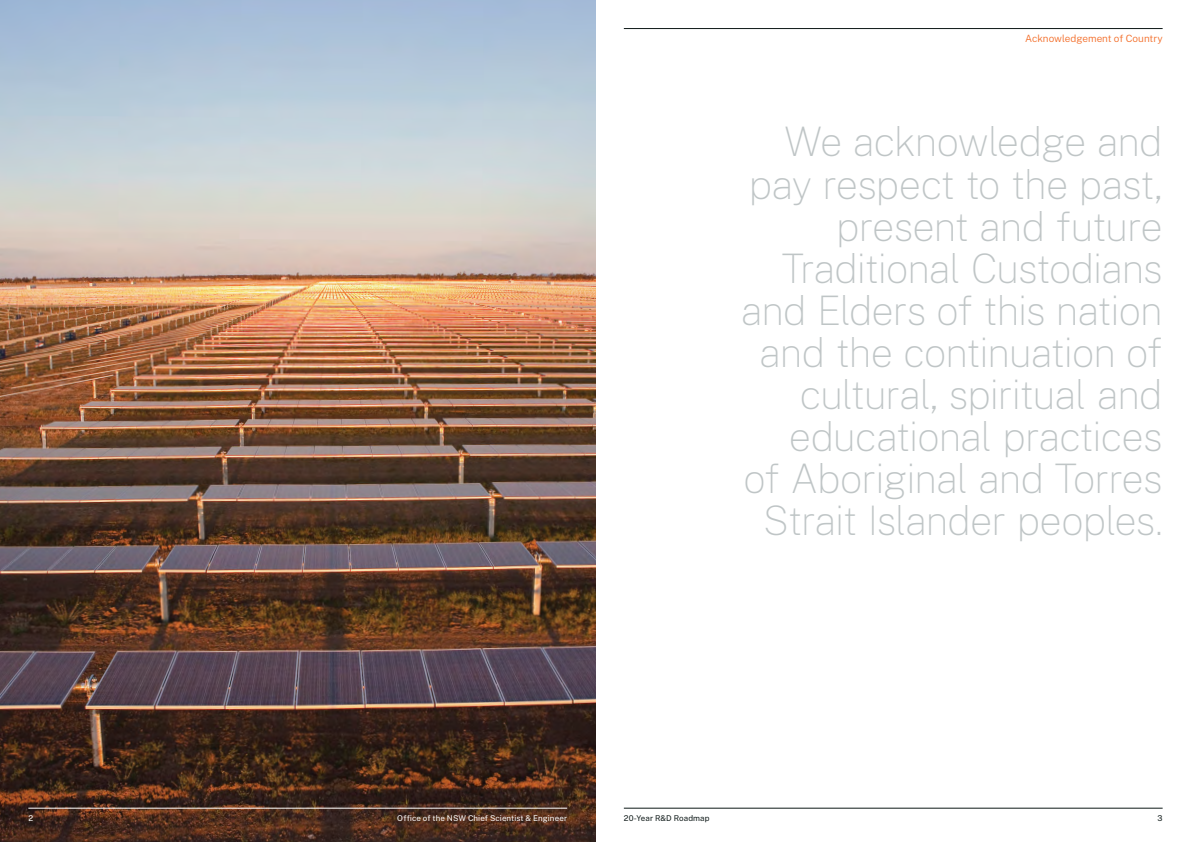
<style>
.page{position:relative;width:1191px;height:842px;background:#fff}
.page>*{position:absolute;margin:0;border:0;box-sizing:border-box;transform-origin:0 0}
.t1{font:100 40px/42px "Public Sans";letter-spacing:-.025em;color:#bfc5c6;text-align:right}
.t2{font:300 10px "Public Sans";color:#f36c27}
.t3{font:8px "Public Sans";letter-spacing:.01em;color:#fff}
.t4{font:8px "Public Sans";letter-spacing:.015em;color:#0e1918}
</style>
<div class="page">
<hr style="left:624px;top:808px;width:538px;height:1px;background:#0e1918">
<hr style="left:624px;top:28px;width:538px;height:1px;background:#0e1918">
<img style="left:0;top:0;width:595px;height:842px">
<hr style="left:28px;top:808px;width:539px;height:1px;background:#fff">
<p class="t2" style="left:1025px;top:31px;width:139px">Acknowledgement of Country</p>
<p class="t1" style="left:740px;top:120px;width:423px">We acknowledge and pay respect to the past, present and future<br>Traditional Custodians and Elders of this nation and the continuation of cultural, spiritual and educational practices<br>of Aboriginal and Torres<br>Strait Islander peoples.</p>
<p class="t3" style="left:28px;top:812px;width:6px">2</p>
<p class="t3" style="left:397px;top:812px;width:171px">Office of the NSW Chief Scientist &amp; Engineer</p>
<p class="t4" style="left:624px;top:812px;width:87px">20-Year R&amp;D Roadmap</p>
<p class="t4" style="left:1157px;top:812px;width:7px">3</p>
</div>
